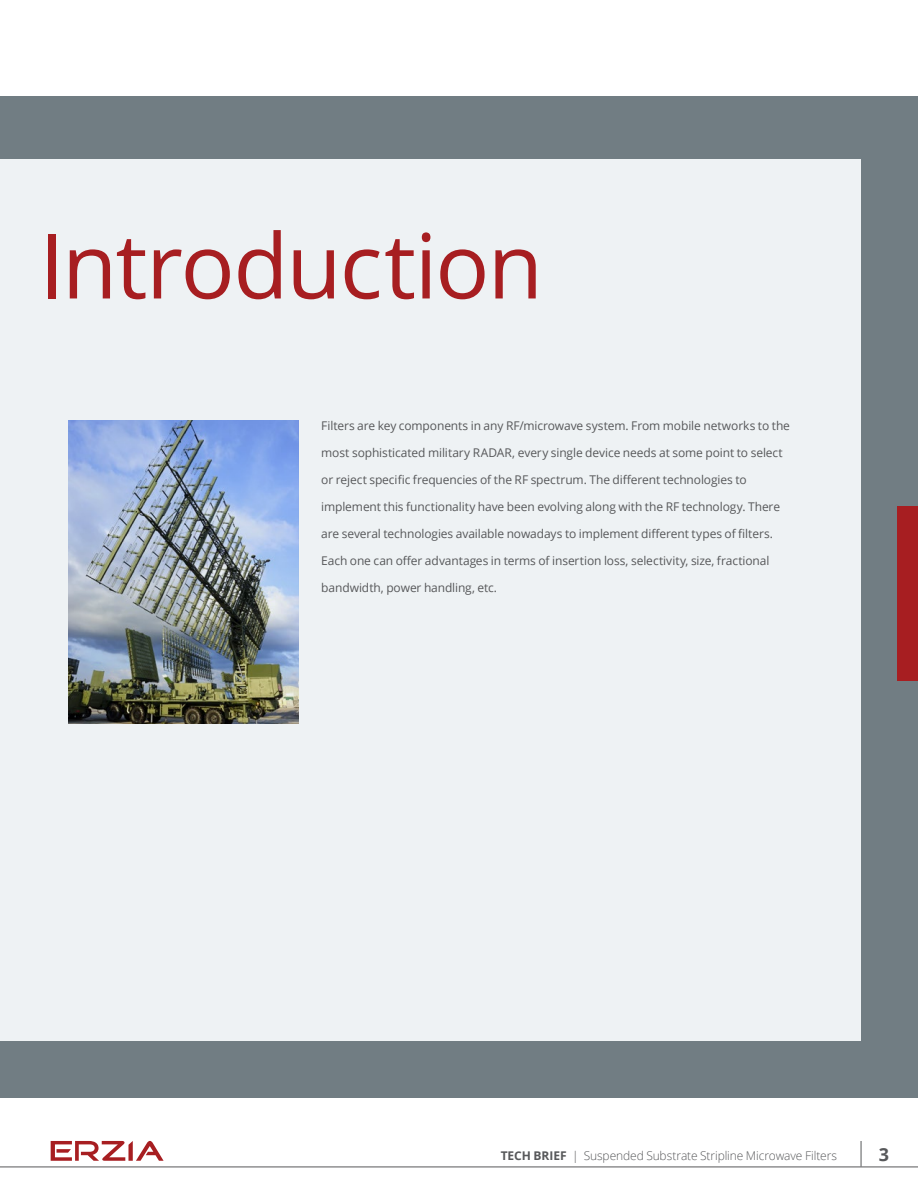
<style>
.page{position:relative;width:918px;height:1188px;background:#fff}
.page>*{position:absolute;margin:0;border:0;box-sizing:border-box;transform-origin:0 0}
.Header_60pt{font:90px "Open Sans";letter-spacing:-.02em;color:#a71e21}
.t1{font:700 18px "Open Sans";color:#57585a}
.Text_8pt{font:12px "Open Sans";letter-spacing:-.01em;color:#57585a}
.t2{font:300 12px "Open Sans";letter-spacing:-.01em;color:#57585a}
.s1{font-weight:700}
</style>
<div class="page">
<svg style="left:861px;top:1141px;width:1px;height:26px"></svg>
<hr style="left:0;top:1167px;width:918px;height:1px;background:#57585a">
<div style="left:0;top:97px;width:918px;height:1001px;background:#717d83"></div>
<div style="left:0;top:159px;width:861px;height:882px;background:#eef2f4"></div>
<img style="left:68px;top:420px;width:231px;height:303px">
<svg style="left:51px;top:1141px;width:113px;height:20px"></svg>
<div style="left:897px;top:507px;width:21px;height:174px;background:#a71e21"></div>
<p class="Header_60pt" style="left:39px;top:204px;width:505px">Introduction</p>
<p class="Text_8pt" style="left:321px;top:417px;width:470px">Filters are key components in any RF/microwave system. From mobile networks to the</p>
<p class="Text_8pt" style="left:321px;top:444px;width:463px">most sophisticated military RADAR, every single device needs at some point to select</p>
<p class="Text_8pt" style="left:321px;top:471px;width:427px">or reject specific frequencies of the RF spectrum. The different technologies to</p>
<p class="Text_8pt" style="left:321px;top:498px;width:460px">implement this functionality have been evolving along with the RF technology. There</p>
<p class="Text_8pt" style="left:321px;top:525px;width:453px">are several technologies available nowadays to implement different types of filters.</p>
<p class="Text_8pt" style="left:321px;top:552px;width:450px">Each one can offer advantages in terms of insertion loss, selectivity, size, fractional</p>
<p class="Text_8pt" style="left:321px;top:579px;width:177px">bandwidth, power handling, etc.</p>
<p class="t2" style="left:501px;top:1147px;width:338px"><span class="s1">TECH BRIEF</span> | Suspended Substrate Stripline Microwave Filters</p>
<h2 class="t1" style="left:879px;top:1141px;width:12px">3</h2>
</div>
